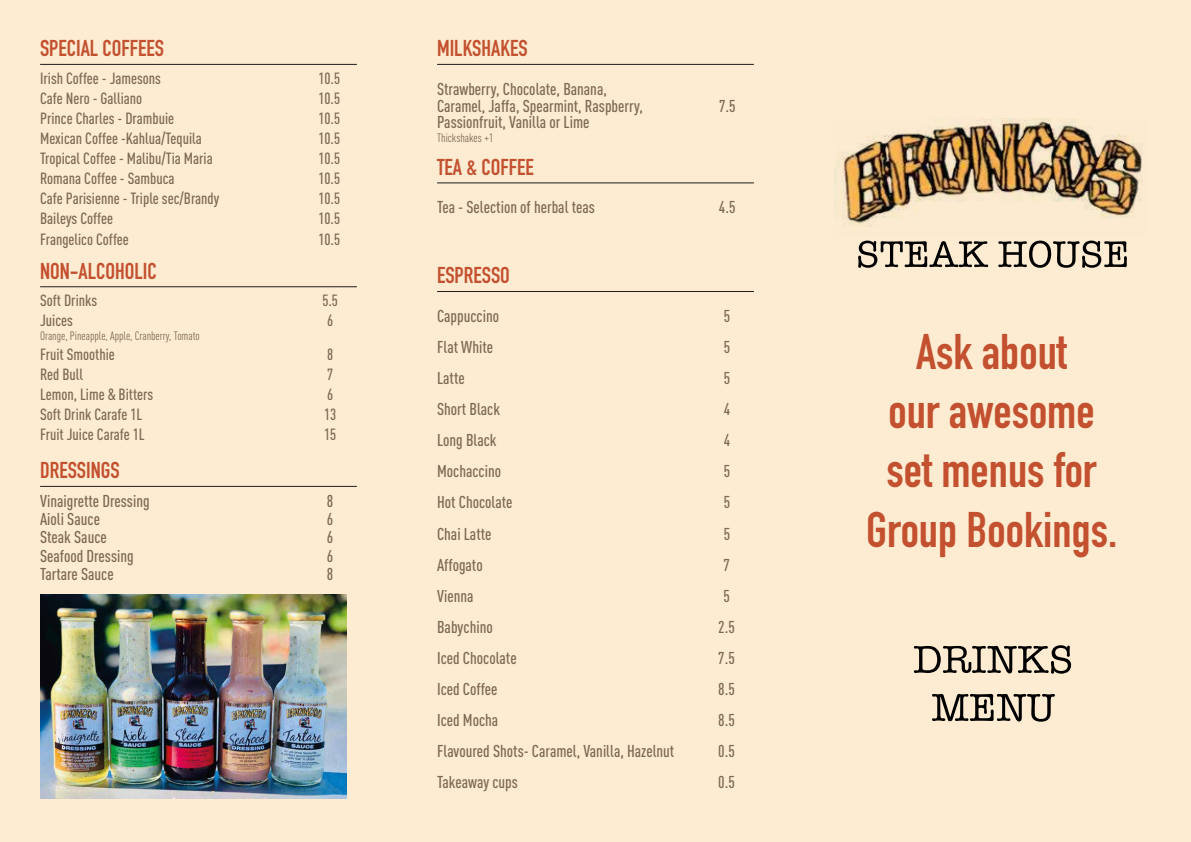
<style>
.page{position:relative;width:1191px;height:842px;background:#fdecd2}
.page>*{position:absolute;margin:0;border:0;box-sizing:border-box;transform-origin:0 0}
.t1{font:700 49.3px/59.1px "DIN Condensed";color:#c3502f;text-align:center}
.t2{font:700 22.6px "DIN Condensed";color:#c3502f}
.t3{font:500 17px/31.1px "DIN Cond";color:#7d6954}
.t4{font:500 16.1px/20.1px "DIN Cond";color:#7d6954}
.t5{font:12px "DIN Cond";color:#7d6954}
</style>
<div class="page">
<img style="left:834px;top:118px;width:309px;height:109px">
<svg style="left:858px;top:241px;width:130px;height:27px"></svg>
<svg style="left:998px;top:241px;width:128px;height:27px"></svg>
<svg style="left:914px;top:645px;width:157px;height:29px"></svg>
<svg style="left:932px;top:694px;width:123px;height:28px"></svg>
<hr style="left:40px;top:64px;width:317px;height:1px;background:#1d1d1b">
<hr style="left:40px;top:287px;width:317px;height:1px;background:#1d1d1b">
<hr style="left:437px;top:183px;width:317px;height:1px;background:#1d1d1b">
<hr style="left:437px;top:291px;width:317px;height:1px;background:#1d1d1b">
<hr style="left:40px;top:486px;width:317px;height:1px;background:#1d1d1b">
<hr style="left:437px;top:64px;width:317px;height:1px;background:#1d1d1b">
<img style="left:40px;top:595px;width:307px;height:204px">
<h2 class="t2" style="left:40px;top:33px;width:125px">SPECIAL COFFEES</h2>
<p class="t4" style="left:40px;top:68px;width:181px">Irish Coffee - Jamesons<br>Cafe Nero - Galliano<br>Prince Charles - Drambuie<br>Mexican Coffee -Kahlua/Tequila<br>Tropical Coffee - Malibu/Tia Maria<br>Romana Coffee - Sambuca<br>Cafe Parisienne - Triple sec/Brandy<br>Baileys Coffee<br>Frangelico Coffee</p>
<h2 class="t2" style="left:40px;top:255px;width:118px">NON-ALCOHOLIC</h2>
<p class="t4" style="left:40px;top:290px;width:59px">Soft Drinks<br>Juices</p>
<p class="t5" style="left:40px;top:329px;width:161px">Orange, Pineapple, Apple, Cranberry, Tomato</p>
<p class="t4" style="left:40px;top:344px;width:115px">Fruit Smoothie<br>Red Bull<br>Lemon, Lime &amp; Bitters<br>Soft Drink Carafe 1L<br>Fruit Juice Carafe 1L</p>
<h2 class="t2" style="left:40px;top:455px;width:81px">DRESSINGS</h2>
<p class="t3" style="left:40px;top:491px;width:111px;line-height:18.4px">Vinaigrette Dressing<br>Aioli Sauce<br>Steak Sauce<br>Seafood Dressing<br>Tartare Sauce</p>
<p class="t4" style="left:318px;top:68px;width:23px;text-align:justify">10.5<br>10.5<br>10.5<br>10.5<br>10.5<br>10.5<br>10.5<br>10.5<br>10.5</p>
<p class="t4" style="left:322px;top:290px;width:17px">5.5<br>6</p>
<p class="t4" style="left:324px;top:344px;width:14px">8<br>7<br>6<br>13<br>15</p>
<p class="t3" style="left:327px;top:491px;width:8px;line-height:18.4px;text-align:justify">8<br>6<br>6<br>6<br>8</p>
<h2 class="t2" style="left:437px;top:33px;width:92px">MILKSHAKES</h2>
<p class="t3" style="left:437px;top:80px;width:207px;line-height:17px">Strawberry, Chocolate, Banana,<br>Caramel, Jaffa, Spearmint, Raspberry,<br>Passionfruit, Vanilla or Lime</p>
<p class="t5" style="left:437px;top:131px;width:58px">Thickshakes +1</p>
<h2 class="t2" style="left:437px;top:152px;width:98px">TEA &amp; COFFEE</h2>
<p class="t3" style="left:437px;top:191px;width:159px">Tea - Selection of herbal teas</p>
<h2 class="t2" style="left:437px;top:260px;width:74px">ESPRESSO</h2>
<p class="t3" style="left:437px;top:300px;width:239px">Cappuccino<br>Flat White<br>Latte<br>Short Black<br>Long Black<br>Mochaccino<br>Hot Chocolate<br>Chai Latte<br>Affogato<br>Vienna<br>Babychino<br>Iced Chocolate<br>Iced Coffee<br>Iced Mocha<br>Flavoured Shots- Caramel, Vanilla, Hazelnut<br>Takeaway cups</p>
<p class="t3" style="left:719px;top:90px;width:18px">7.5</p>
<p class="t3" style="left:719px;top:191px;width:18px">4.5</p>
<p class="t3" style="left:718px;top:300px;width:18px;text-align:center">5<br>5<br>5<br>4<br>4<br>5<br>5<br>5<br>7<br>5<br>2.5<br>7.5<br>8.5<br>8.5<br>0.5<br>0.5</p>
<h1 class="t1" style="left:866px;top:322px;width:253px">Ask about<br>our awesome set menus for<br>Group Bookings.</h1>
</div>
